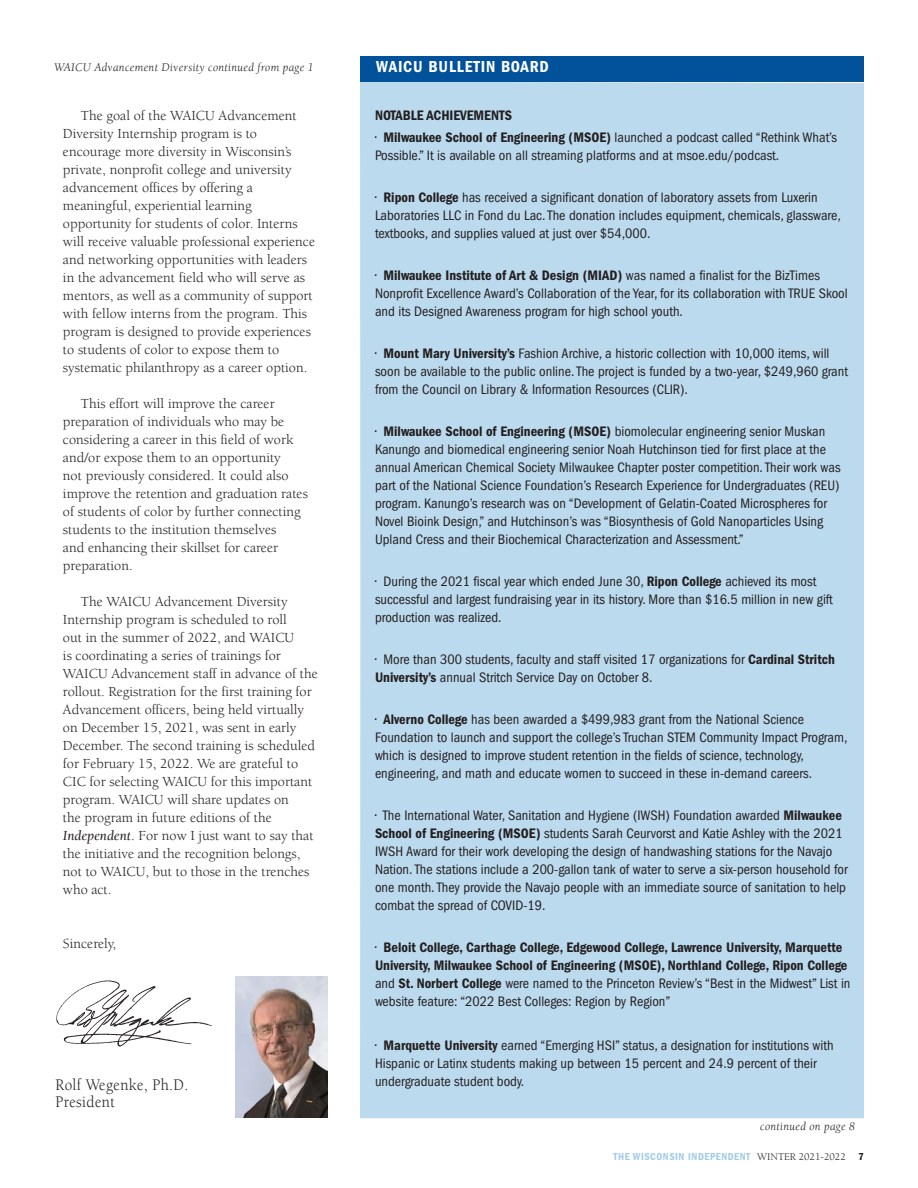
<style>
.page{position:relative;width:918px;height:1188px;background:#fff}
.page>*{position:absolute;margin:0;border:0;box-sizing:border-box;transform-origin:0 0}
.continued_on{font:16.65px "Berkeley Std";letter-spacing:.025em;color:#231f20;scale:.91 1}
.school_head{font:16.5px "ITC Franklin Gothic Std Dm Cd";letter-spacing:.05em;color:#fff}
.No_Spacing{font:condensed 14.25px/18px "ITC Franklin Gothic Std";color:#231f20}
.continued_on-2{font:14.25px/18px "Berkeley Std";color:#231f20}
.No_Spacing-2{font:14.25px/18px "ITC Franklin Gothic Std Dm Cd";color:#231f20}
.story_head_jump{font:italic 12px "Berkeley Std";letter-spacing:.025em;color:#231f20}
.t1{font:10.5px "ITC Franklin Gothic Std Dm Cd";letter-spacing:.05em;color:#a2cce9}
.s1{font-style:italic}
.s2{font-family:"ITC Franklin Gothic Std Dm Cd";font-stretch:normal}
.s3{font-family:"ITC Franklin Gothic Std";font-stretch:condensed}
.s4{font-family:"Berkeley Std";color:#231f20}
.s5{color:#231f20}
</style>
<div class="page">
<div style="left:360px;top:82px;width:504px;height:1036px;background:#bcdaee"></div>
<div style="left:360px;top:56px;width:504px;height:25px;background:#01529a"></div>
<img style="left:236px;top:976px;width:92px;height:141px">
<img style="left:56px;top:980px;width:156px;height:67px">
<p class="story_head_jump" style="left:54px;top:61px;width:261px">WAICU Advancement Diversity continued from page 1</p>
<p class="school_head" style="left:376px;top:57px;width:174px">WAICU BULLETIN BOARD</p>
<p class="continued_on-2" style="left:63px;top:107px;width:254px;text-indent:18px">The goal of the WAICU Advancement Diversity Internship program is to encourage more diversity in Wisconsin’s private, nonprofit college and university advancement offices by offering a meaningful, experiential learning opportunity for students of color. Interns will receive valuable professional experience and networking opportunities with leaders in the advancement field who will serve as mentors, as well as a community of support with fellow interns from the program. This program is designed to provide experiences to students of color to expose them to systematic philanthropy as a career option.</p>
<p class="continued_on-2" style="left:63px;top:394px;width:246px;text-indent:18px">This effort will improve the career preparation of individuals who may be considering a career in this field of work and/or expose them to an opportunity<br>not previously considered. It could also improve the retention and graduation rates of students of color by further connecting students to the institution themselves<br>and enhancing their skillset for career preparation.</p>
<p class="continued_on-2" style="left:63px;top:592px;width:256px;text-indent:18px">The WAICU Advancement Diversity Internship program is scheduled to roll<br>out in the summer of 2022, and WAICU<br>is coordinating a series of trainings for WAICU Advancement staff in advance of the rollout. Registration for the first training for Advancement officers, being held virtually on December 15, 2021, was sent in early December. The second training is scheduled for February 15, 2022. We are grateful to CIC for selecting WAICU for this important program. WAICU will share updates on<br>the program in future editions of the <span class="s1">Independent</span>. For now I just want to say that the initiative and the recognition belongs, not to WAICU, but to those in the trenches who act.</p>
<p class="continued_on-2" style="left:63px;top:934px;width:55px">Sincerely,</p>
<p class="continued_on" style="left:56px;top:1076px;width:147px">Rolf Wegenke, Ph.D.</p>
<p class="continued_on" style="left:56px;top:1093px;width:67px">President</p>
<p class="No_Spacing-2" style="left:375px;top:106px;width:138px">NOTABLE ACHIEVEMENTS</p>
<p class="No_Spacing" style="left:375px;top:129px;width:464px">• <span class="s2">Milwaukee School of Engineering (MSOE)</span> launched a podcast called “Rethink What’s<br>Possible.” It is available on all streaming platforms and at msoe.edu/podcast.</p>
<p class="No_Spacing" style="left:375px;top:189px;width:467px">• <span class="s2">Ripon College</span> has received a significant donation of laboratory assets from Luxerin<br>Laboratories LLC in Fond du Lac. The donation includes equipment, chemicals, glassware, textbooks, and supplies valued at just over $54,000.</p>
<p class="No_Spacing" style="left:375px;top:267px;width:474px">• <span class="s2">Milwaukee Institute of Art &amp; Design (MIAD)</span> was named a finalist for the BizTimes<br>Nonprofit Excellence Award’s Collaboration of the Year, for its collaboration with TRUE Skool and its Designed Awareness program for high school youth.</p>
<p class="No_Spacing" style="left:375px;top:345px;width:475px">• <span class="s2">Mount Mary University’s</span> Fashion Archive, a historic collection with 10,000 items, will soon be available to the public online. The project is funded by a two-year, $249,960 grant from the Council on Library &amp; Information Resources (CLIR).</p>
<p class="No_Spacing" style="left:375px;top:423px;width:467px">• <span class="s2">Milwaukee School of Engineering (MSOE)</span> biomolecular engineering senior Muskan Kanungo and biomedical engineering senior Noah Hutchinson tied for first place at the annual American Chemical Society Milwaukee Chapter poster competition. Their work was part of the National Science Foundation’s Research Experience for Undergraduates (REU) program. Kanungo’s research was on “Development of Gelatin-Coated Microspheres for Novel Bioink Design,” and Hutchinson’s was “Biosynthesis of Gold Nanoparticles Using Upland Cress and their Biochemical Characterization and Assessment.”</p>
<p class="No_Spacing" style="left:375px;top:573px;width:459px">• During the 2021 fiscal year which ended June 30, <span class="s2">Ripon College</span> achieved its most successful and largest fundraising year in its history. More than $16.5 million in new gift production was realized.</p>
<p class="No_Spacing" style="left:375px;top:651px;width:461px">• More than 300 students, faculty and staff visited 17 organizations for <span class="s2">Cardinal Stritch<br>University’s</span> annual Stritch Service Day on October 8.</p>
<p class="No_Spacing" style="left:375px;top:711px;width:474px">• <span class="s2">Alverno College</span> has been awarded a $499,983 grant from the National Science Foundation to launch and support the college’s Truchan STEM Community Impact Program, which is designed to improve student retention in the fields of science, technology, engineering, and math and educate women to succeed in these in-demand careers.</p>
<p class="No_Spacing" style="left:375px;top:807px;width:474px">• The International Water, Sanitation and Hygiene (IWSH) Foundation awarded <span class="s2">Milwaukee School of Engineering (MSOE)</span> students Sarah Ceurvorst and Katie Ashley with the 2021<br>IWSH Award for their work developing the design of handwashing stations for the Navajo Nation. The stations include a 200-gallon tank of water to serve a six-person household for one month. They provide the Navajo people with an immediate source of sanitation to help combat the spread of COVID-19.</p>
<p class="No_Spacing-2" style="left:375px;top:939px;width:477px"><span class="s3">•</span> Beloit College, Carthage College, Edgewood College, Lawrence University, Marquette University, Milwaukee School of Engineering (MSOE), Northland College, Ripon College <span class="s3">and</span> St. Norbert College <span class="s3">were named to the Princeton Review’s “Best in the Midwest” List in website feature: “2022 Best Colleges: Region by Region”</span></p>
<p class="No_Spacing" style="left:375px;top:1036px;width:460px">• <span class="s2">Marquette University</span> earned “Emerging HSI” status, a designation for institutions with<br>Hispanic or Latinx students making up between 15 percent and 24.9 percent of their undergraduate student body.</p>
<p class="story_head_jump" style="left:760px;top:1120px;width:96px">continued on page 8</p>
<p class="t1" style="left:614px;top:1151px;width:252px">THE WISCONSIN INDEPENDENT <span class="s4">WINTER 2021-2022</span> <span class="s5">7</span></p>
</div>
